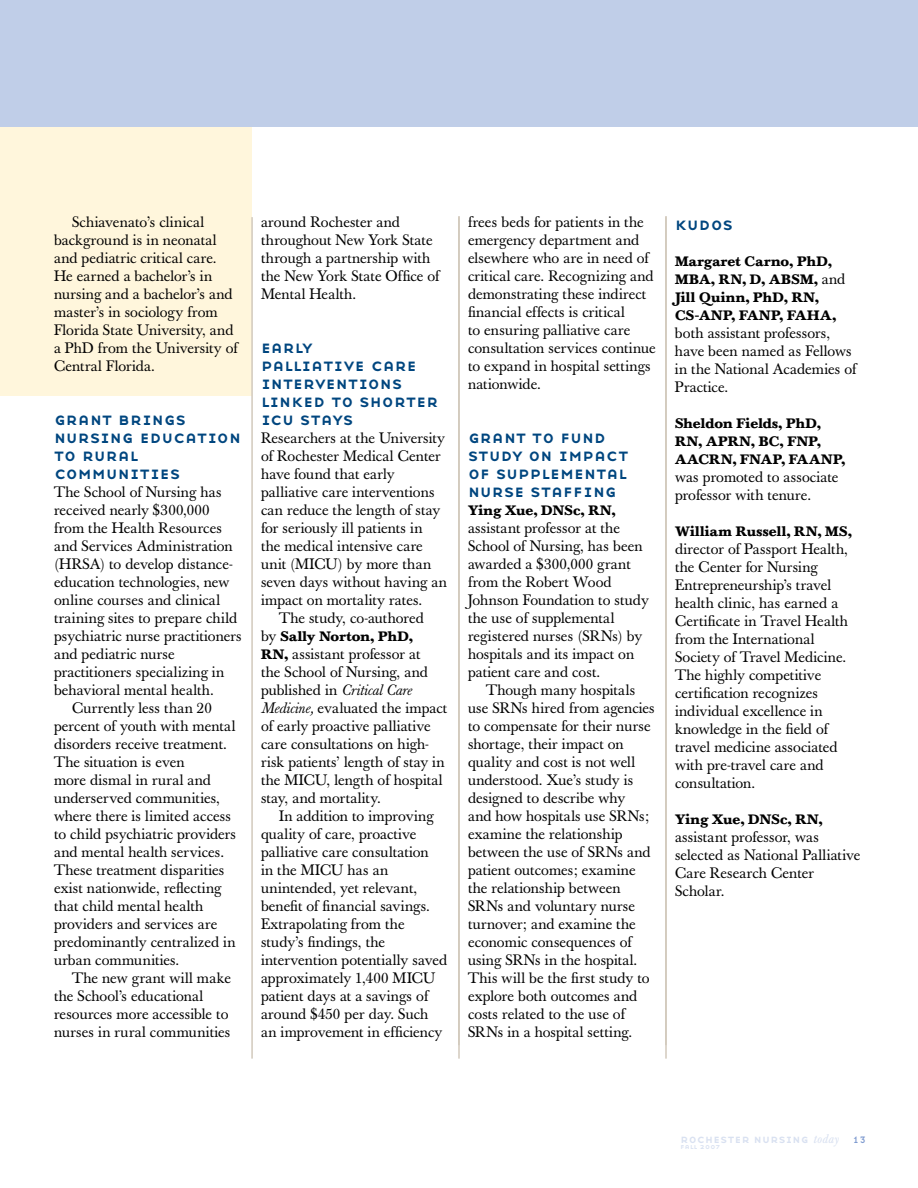
<style>
.page{position:relative;width:918px;height:1188px;background:#fff}
.page>*{position:absolute;margin:0;border:0;box-sizing:border-box;transform-origin:0 0}
.t1{font:18px/18px "Base Nine Small Caps";color:#00467f}
.t2{font:15px/18px "Baskerville";letter-spacing:.005em;color:#000}
.t3{font:15px "Baskerville";letter-spacing:.025em;color:#000}
.t4{font:700 13.5px/18px "Baskerville BE";letter-spacing:.025em;color:#000}
.t5{font:12px "Base Nine Small Caps";letter-spacing:.02em;color:#d9e1f1}
.t6{font:9.75px "Base Nine";color:#809cd0}
.t7{font:7.5px "Base Nine Small Caps";letter-spacing:.035em;color:#d9e1f1}
.s1{font-family:"Baskerville";font-weight:400;font-size:15px}
.s2{font-family:"Baskerville BE";font-weight:700;font-size:13.5px}
.s3{font-style:italic}
.s4{font-family:"Baskerville BE";font-style:italic}
</style>
<div class="page">
<div style="left:0;top:126px;width:252px;height:269px;background:#fff6dc"></div>
<hr style="left:458px;top:216px;width:2px;height:843px;background:#d2c9bc">
<hr style="left:665px;top:216px;width:2px;height:843px;background:#d2c9bc">
<hr style="left:251px;top:217px;width:2px;height:842px;background:#d2c9bc">
<div style="left:0;top:0;width:918px;height:126px;background:#c0cee8"></div>
<p class="t2" style="left:54px;top:214px;width:185px;text-indent:18px">Schiavenato’s clinical background is in neonatal and pediatric critical care.<br>He earned a bachelor’s in nursing and a bachelor’s and master’s in sociology from<br>Florida State University, and a PhD from the University of<br>Central Florida.</p>
<p class="t1" style="left:54px;top:410px;width:189px">grant brings nursing education to rural communities</p>
<p class="t2" style="left:54px;top:484px;width:169px">The School of Nursing has</p>
<p class="t2" style="left:54px;top:502px;width:157px">received nearly $300,000</p>
<p class="t2" style="left:54px;top:520px;width:170px">from the Health Resources</p>
<p class="t2" style="left:54px;top:538px;width:180px">and Services Administration</p>
<p class="t2" style="left:54px;top:556px;width:180px">(HRSA) to develop distance-</p>
<p class="t2" style="left:54px;top:574px;width:177px">education technologies, new</p>
<p class="t2" style="left:54px;top:592px;width:168px">online courses and clinical</p>
<p class="t2" style="left:54px;top:610px;width:185px">training sites to prepare child</p>
<p class="t2" style="left:54px;top:628px;width:189px">psychiatric nurse practitioners</p>
<p class="t2" style="left:54px;top:646px;width:122px">and pediatric nurse</p>
<p class="t2" style="left:54px;top:664px;width:172px">practitioners specializing in</p>
<p class="t2" style="left:54px;top:682px;width:161px">behavioral mental health.</p>
<p class="t2" style="left:72px;top:700px;width:141px">Currently less than 20</p>
<p class="t2" style="left:54px;top:718px;width:183px">percent of youth with mental</p>
<p class="t2" style="left:54px;top:736px;width:175px">disorders receive treatment.</p>
<p class="t2" style="left:54px;top:754px;width:132px">The situation is even</p>
<p class="t2" style="left:54px;top:772px;width:159px">more dismal in rural and</p>
<p class="t2" style="left:54px;top:790px;width:168px">underserved communities,</p>
<p class="t2" style="left:54px;top:808px;width:179px">where there is limited access</p>
<p class="t2" style="left:54px;top:826px;width:184px">to child psychiatric providers</p>
<p class="t2" style="left:54px;top:844px;width:172px">and mental health services.</p>
<p class="t2" style="left:54px;top:862px;width:172px">These treatment disparities</p>
<p class="t2" style="left:54px;top:880px;width:169px">exist nationwide, reflecting</p>
<p class="t2" style="left:54px;top:898px;width:151px">that child mental health</p>
<p class="t2" style="left:54px;top:916px;width:165px">providers and services are</p>
<p class="t2" style="left:54px;top:934px;width:183px">predominantly centralized in</p>
<p class="t2" style="left:54px;top:952px;width:127px">urban communities.</p>
<p class="t3" style="left:72px;top:969px;width:161px">The new grant will make</p>
<p class="t2" style="left:54px;top:988px;width:151px">the School’s educational</p>
<p class="t2" style="left:54px;top:1006px;width:176px">resources more accessible to</p>
<p class="t2" style="left:54px;top:1024px;width:178px">nurses in rural communities</p>
<p class="t2" style="left:261px;top:214px;width:180px">around Rochester and throughout New York State through a partnership with the New York State Office of<br>Mental Health.</p>
<p class="t1" style="left:261px;top:338px;width:179px">early<br>palliative care interventions linked to shorter icu stays</p>
<p class="t2" style="left:261px;top:430px;width:186px">Researchers at the University</p>
<p class="t2" style="left:261px;top:448px;width:181px">of Rochester Medical Center</p>
<p class="t2" style="left:261px;top:466px;width:135px">have found that early</p>
<p class="t2" style="left:261px;top:484px;width:175px">palliative care interventions</p>
<p class="t2" style="left:261px;top:502px;width:181px">can reduce the length of stay</p>
<p class="t2" style="left:261px;top:520px;width:163px">for seriously ill patients in</p>
<p class="t2" style="left:261px;top:538px;width:163px">the medical intensive care</p>
<p class="t2" style="left:261px;top:556px;width:172px">unit (MICU) by more than</p>
<p class="t2" style="left:261px;top:574px;width:188px">seven days without having an</p>
<p class="t2" style="left:261px;top:592px;width:163px">impact on mortality rates.</p>
<p class="t2" style="left:279px;top:610px;width:146px">The study, co-authored</p>
<p class="t4" style="left:261px;top:628px;width:153px"><span class="s1">by</span> Sally Norton, PhD,</p>
<p class="t2" style="left:261px;top:646px;width:188px"><span class="s2">RN,</span> assistant professor at<br>the School of Nursing, and published in <span class="s3">Critical Care<br>Medicine,</span> evaluated the impact of early proactive palliative care consultations on high&shy;risk patients’ length of stay in the MICU, length of hospital stay, and mortality.</p>
<p class="t2" style="left:261px;top:808px;width:188px;text-indent:18px">In addition to improving quality of care, proactive palliative care consultation<br>in the MICU has an unintended, yet relevant, benefit of financial savings.<br>Extrapolating from the study’s findings, the intervention potentially saved approximately 1,400 MICU patient days at a savings of around $450 per day. Such an improvement in efficiency</p>
<p class="t2" style="left:468px;top:214px;width:189px">frees beds for patients in the emergency department and elsewhere who are in need of critical care. Recognizing and demonstrating these indirect financial effects is critical<br>to ensuring palliative care consultation services continue to expand in hospital settings nationwide.</p>
<p class="t1" style="left:468px;top:428px;width:162px">grant to fund study on impact of supplemental nurse staffing</p>
<p class="t4" style="left:468px;top:502px;width:149px">Ying Xue, DNSc, RN,</p>
<p class="t2" style="left:468px;top:520px;width:182px">assistant professor at the<br>School of Nursing, has been awarded a $300,000 grant from the Robert Wood<br>Johnson Foundation to study the use of supplemental registered nurses (SRNs) by hospitals and its impact on patient care and cost.</p>
<p class="t2" style="left:468px;top:682px;width:188px;text-indent:18px">Though many hospitals use SRNs hired from agencies to compensate for their nurse shortage, their impact on quality and cost is not well understood. Xue’s study is designed to describe why<br>and how hospitals use SRNs; examine the relationship between the use of SRNs and patient outcomes; examine the relationship between<br>SRNs and voluntary nurse turnover; and examine the economic consequences of using SRNs in the hospital.<br>This will be the first study to explore both outcomes and costs related to the use of<br>SRNs in a hospital setting.</p>
<p class="t1" style="left:675px;top:214px;width:59px">kudos</p>
<p class="t4" style="left:675px;top:252px;width:172px">Margaret Carno, PhD,<br>MBA, RN, D, ABSM, <span class="s1">and<br></span>Jill Quinn, PhD, RN,<br>CS-ANP, FANP, FAHA,</p>
<p class="t2" style="left:675px;top:324px;width:183px">both assistant professors, have been named as Fellows in the National Academies of<br>Practice.</p>
<p class="t4" style="left:675px;top:414px;width:172px">Sheldon Fields, PhD,<br>RN, APRN, BC, FNP,<br>AACRN, FNAP, FAANP,</p>
<p class="t2" style="left:675px;top:468px;width:165px">was promoted to associate professor with tenure.</p>
<p class="t4" style="left:675px;top:522px;width:178px">William Russell, RN, MS,</p>
<p class="t2" style="left:675px;top:540px;width:175px">director of Passport Health, the Center for Nursing<br>Entrepreneurship’s travel health clinic, has earned a<br>Certificate in Travel Health from the International<br>Society of Travel Medicine.<br>The highly competitive certification recognizes individual excellence in knowledge in the field of travel medicine associated with pre-travel care and consultation.</p>
<p class="t4" style="left:675px;top:810px;width:149px">Ying Xue, DNSc, RN,</p>
<p class="t2" style="left:675px;top:828px;width:187px">assistant professor, was selected as National Palliative<br>Care Research Center<br>Scholar.</p>
<p class="t5" style="left:681px;top:1130px;width:159px">rochester nursing <span class="s4">today</span></p>
<p class="t6" style="left:853px;top:1133px;width:14px">13</p>
<p class="t7" style="left:681px;top:1141px;width:42px">fall 2007</p>
</div>
